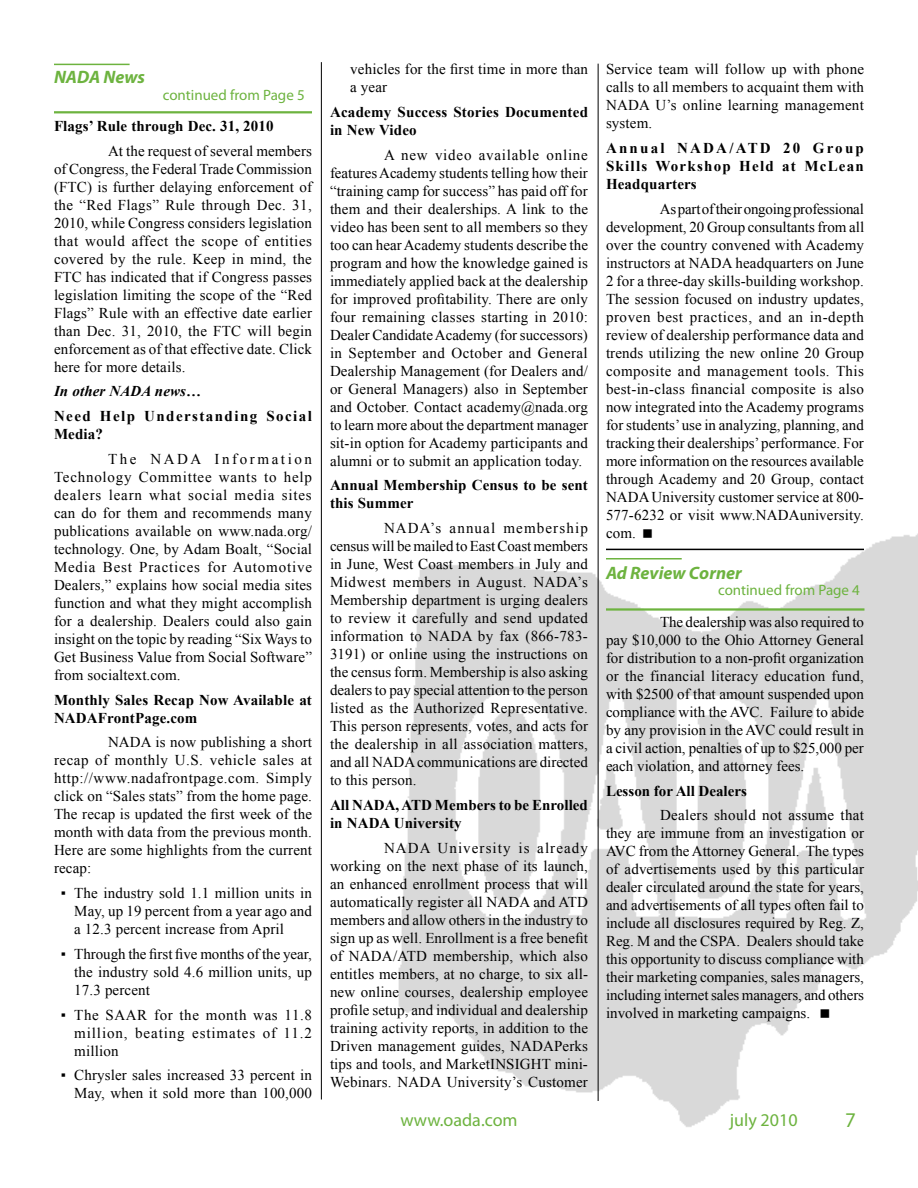
<style>
.page{position:relative;width:918px;height:1188px;background:#fff}
.page>*{position:absolute;margin:0;border:0;box-sizing:border-box;transform-origin:0 0}
.t1{font:21px "Myriad Pro";color:#6db33f}
.t2{font:italic 700 18px "Myriad Pro";color:#6db33f}
.t3{font:18px "Myriad Pro";color:#6db33f}
.t4{font:15px/18px "Times New Roman";letter-spacing:.01em;color:#000;text-align:justify}
.t5{font:700 15px/18px "Times New Roman";letter-spacing:.01em;color:#000}
.t6{font:15px "Myriad Pro";color:#6db33f}
.t7{font:700 15px/18px "Times New Roman";letter-spacing:.095em;color:#000}
.t8{font:italic 700 15px "Times New Roman";letter-spacing:.01em;color:#000}
</style>
<div class="page">
<img style="left:320px;top:500px;width:598px;height:627px">
<hr style="left:54px;top:64px;width:76px;height:1px;background:#6db33f">
<hr style="left:54px;top:111px;width:258px;height:2px;background:#6db33f">
<hr style="left:321px;top:62px;width:1px;height:1038px;background:#000">
<hr style="left:598px;top:64px;width:1px;height:1037px;background:#000">
<hr style="left:606px;top:558px;width:76px;height:2px;background:#6db33f">
<hr style="left:606px;top:608px;width:258px;height:3px;background:#6db33f">
<hr style="left:606px;top:549px;width:258px;height:1px;background:#000">
<svg style="left:643px;top:529px;width:9px;height:8px"></svg>
<svg style="left:821px;top:1010px;width:8px;height:8px"></svg>
<p class="t2" style="left:54px;top:66px;width:93px">NADA News</p>
<p class="t6" style="left:163px;top:86px;width:144px">continued from Page 5</p>
<p class="t5" style="left:54px;top:116px;width:221px">Flags’ Rule through Dec. 31, 2010</p>
<p class="t4" style="left:54px;top:141px;width:260px;text-indent:54px">At the request of several members of Congress, the Federal Trade Commission (FTC) is further delaying enforcement of the “Red Flags” Rule through Dec. 31, 2010, while Congress considers legislation that would affect the scope of entities covered by the rule. Keep in mind, the FTC has indicated that if Congress passes legislation limiting the scope of the “Red Flags” Rule with an effective date earlier than Dec. 31, 2010, the FTC will begin enforcement as of that effective date. Click here for more details.</p>
<p class="t8" style="left:54px;top:381px;width:149px">In other NADA news…</p>
<p class="t7" style="left:54px;top:407px;width:259px">Need Help Understanding Social<br>Media?</p>
<p class="t4" style="left:54px;top:450px;width:260px;text-indent:54px">The NADA Information Technology Committee wants to help dealers learn what social media sites can do for them and recommends many publications available on www.nada.org/ technology. One, by Adam Boalt, “Social Media Best Practices for Automotive Dealers,” explains how social media sites function and what they might accomplish for a dealership. Dealers could also gain insight on the topic by reading “Six Ways to Get Business Value from Social Software” from socialtext.com.</p>
<p class="t5" style="left:54px;top:690px;width:259px">Monthly Sales Recap Now Available at<br>NADAFrontPage.com</p>
<p class="t4" style="left:54px;top:733px;width:260px;text-indent:54px">NADA is now publishing a short recap of monthly U.S. vehicle sales at http://www.nadafrontpage.com. Simply click on “Sales stats” from the home page.<br>The recap is updated the first week of the month with data from the previous month.<br>Here are some highlights from the current recap:</p>
<p class="t4" style="left:74px;top:884px;width:239px;text-indent:-14px">▪ The industry sold 1.1 million units in May, up 19 percent from a year ago and a 12.3 percent increase from April</p>
<p class="t4" style="left:74px;top:945px;width:239px;text-indent:-14px">▪ Through the first five months of the year, the industry sold 4.6 million units, up 17.3 percent</p>
<p class="t4" style="left:74px;top:1005px;width:239px;text-indent:-14px">▪ The SAAR for the month was 11.8 million, beating estimates of 11.2 million</p>
<p class="t4" style="left:61px;top:1066px;width:253px;text-align:right">▪ Chrysler sales increased 33 percent in<br>May, when it sold more than 100,000</p>
<p class="t4" style="left:350px;top:60px;width:239px">vehicles for the first time in more than a year</p>
<p class="t5" style="left:330px;top:102px;width:260px">Academy Success Stories Documented in New Video</p>
<p class="t4" style="left:330px;top:145px;width:260px;text-indent:54px">A new video available online features Academy students telling how their “training camp for success” has paid off for them and their dealerships. A link to the video has been sent to all members so they too can hear Academy students describe the program and how the knowledge gained is immediately applied back at the dealership for improved profitability. There are only four remaining classes starting in 2010:<br>Dealer Candidate Academy (for successors) in September and October and General Dealership Management (for Dealers and/ or General Managers) also in September and October. Contact academy@nada.org to learn more about the department manager sit-in option for Academy participants and alumni or to submit an application today.</p>
<p class="t5" style="left:330px;top:476px;width:259px">Annual Membership Census to be sent this Summer</p>
<p class="t4" style="left:330px;top:519px;width:260px;text-indent:54px">NADA’s annual membership census will be mailed to East Coast members in June, West Coast members in July and Midwest members in August. NADA’s Membership department is urging dealers to review it carefully and send updated information to NADA by fax (866-783- 3191) or online using the instructions on the census form. Membership is also asking dealers to pay special attention to the person listed as the Authorized Representative.<br>This person represents, votes, and acts for the dealership in all association matters, and all NADA communications are directed to this person.</p>
<p class="t5" style="left:330px;top:795px;width:259px">All NADA, ATD Members to be Enrolled in NADA University</p>
<p class="t4" style="left:330px;top:838px;width:260px;text-indent:54px">NADA University is already working on the next phase of its launch, an enhanced enrollment process that will automatically register all NADA and ATD members and allow others in the industry to sign up as well. Enrollment is a free benefit of NADA/ATD membership, which also entitles members, at no charge, to six all&shy;new online courses, dealership employee profile setup, and individual and dealership training activity reports, in addition to the Driven management guides, NADAPerks tips and tools, and MarketINSIGHT mini-Webinars. NADA University’s Customer</p>
<p class="t4" style="left:606px;top:60px;width:260px">Service team will follow up with phone calls to all members to acquaint them with NADA U’s online learning management system.</p>
<p class="t5" style="left:606px;top:138px;width:259px;text-align:justify">Annual NADA/ATD 20 Group Skills Workshop Held at McLean Headquarters</p>
<p class="t4" style="left:606px;top:199px;width:260px;text-indent:54px">As part of their ongoing professional development, 20 Group consultants from all over the country convened with Academy instructors at NADA headquarters on June 2 for a three-day skills-building workshop.<br>The session focused on industry updates, proven best practices, and an in-depth review of dealership performance data and trends utilizing the new online 20 Group composite and management tools. This best-in-class financial composite is also now integrated into the Academy programs for students’ use in analyzing, planning, and tracking their dealerships’ performance. For more information on the resources available through Academy and 20 Group, contact NADA University customer service at 800- 577-6232 or visit www.NADAuniversity. com.</p>
<p class="t2" style="left:606px;top:561px;width:137px">Ad Review Corner</p>
<p class="t6" style="left:718px;top:581px;width:143px">continued from Page 4</p>
<p class="t4" style="left:606px;top:613px;width:260px;text-indent:54px">The dealership was also required to pay $10,000 to the Ohio Attorney General for distribution to a non-profit organization or the financial literacy education fund, with $2500 of that amount suspended upon compliance with the AVC. Failure to abide by any provision in the AVC could result in a civil action, penalties of up to $25,000 per each violation, and attorney fees.</p>
<p class="t5" style="left:606px;top:781px;width:142px">Lesson for All Dealers</p>
<p class="t4" style="left:606px;top:806px;width:260px;text-indent:54px">Dealers should not assume that they are immune from an investigation or AVC from the Attorney General. The types of advertisements used by this particular dealer circulated around the state for years, and advertisements of all types often fail to include all disclosures required by Reg. Z, Reg. M and the CSPA. Dealers should take this opportunity to discuss compliance with their marketing companies, sales managers, including internet sales managers, and others involved in marketing campaigns.</p>
<p class="t3" style="left:400px;top:1109px;width:119px">www.oada.com</p>
<p class="t3" style="left:730px;top:1109px;width:69px">july 2010</p>
<h1 class="t1" style="left:845px;top:1107px;width:12px">7</h1>
</div>
